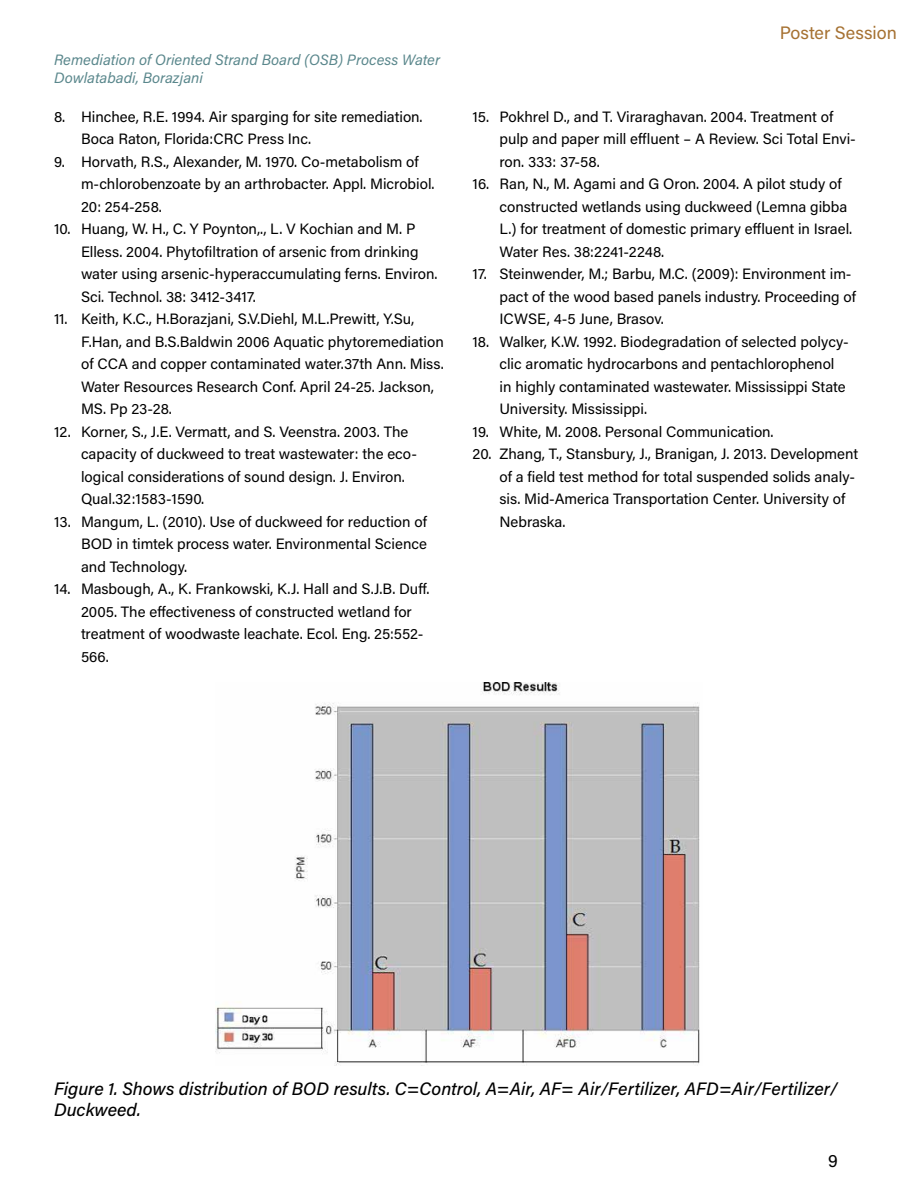
<style>
.page{position:relative;width:918px;height:1188px;background:#fff}
.page>*{position:absolute;margin:0;border:0;box-sizing:border-box;transform-origin:0 0}
.t1{font:italic 500 18px/21.6px "Acumin Pro";color:#000}
.t2{font:18px "Acumin Pro";color:#a67233}
.t3{font:18px "Acumin Pro";color:#000}
.t4{font:15px/22.5px "Acumin Pro";color:#000}
.t5{font:italic 15px/18px "Acumin Pro";color:#5a878c}
</style>
<div class="page">
<img style="left:215px;top:683px;width:485px;height:383px">
<p class="t5" style="left:54px;top:50px;width:388px">Remediation of Oriented Strand Board (OSB) Process Water<br>Dowlatabadi, Borazjani</p>
<p class="t4" style="left:81px;top:105px;width:343px;text-indent:-27px">8. Hinchee, R.E. 1994. Air sparging for site remediation.<br>Boca Raton, Florida:CRC Press Inc.</p>
<p class="t4" style="left:81px;top:150px;width:355px;text-indent:-27px">9. Horvath, R.S., Alexander, M. 1970. Co-metabolism of m-chlorobenzoate by an arthrobacter. Appl. Microbiol.<br>20: 254-258.</p>
<p class="t4" style="left:81px;top:217px;width:358px;text-indent:-27px">10. Huang, W. H., C. Y Poynton,., L. V Kochian and M. P Elless. 2004. Phytofiltration of arsenic from drinking water using arsenic-hyperaccumulating ferns. Environ.<br>Sci. Technol. 38: 3412-3417.</p>
<p class="t4" style="left:81px;top:307px;width:364px;text-indent:-27px">11. Keith, K.C., H.Borazjani, S.V.Diehl, M.L.Prewitt, Y.Su, F.Han, and B.S.Baldwin 2006 Aquatic phytoremediation of CCA and copper contaminated water.37th Ann. Miss.<br>Water Resources Research Conf. April 24-25. Jackson, MS. Pp 23-28.</p>
<p class="t4" style="left:81px;top:420px;width:338px;text-indent:-27px">12. Korner, S., J.E. Vermatt, and S. Veenstra. 2003. The capacity of duckweed to treat wastewater: the eco&shy;logical considerations of sound design. J. Environ.<br>Qual.32:1583-1590.</p>
<p class="t4" style="left:81px;top:510px;width:348px;text-align:justify;text-indent:-27px">13. Mangum, L. (2010). Use of duckweed for reduction of BOD in timtek process water. Environmental Science and Technology.</p>
<p class="t4" style="left:81px;top:577px;width:350px;text-indent:-27px">14. Masbough, A., K. Frankowski, K.J. Hall and S.J.B. Duff.<br>2005. The effectiveness of constructed wetland for treatment of woodwaste leachate. Ecol. Eng. 25:552- 566.</p>
<p class="t2" style="left:780px;top:20px;width:119px">Poster Session</p>
<p class="t4" style="left:500px;top:105px;width:358px;text-indent:-27px">15. Pokhrel D., and T. Viraraghavan. 2004. Treatment of pulp and paper mill effluent – A Review. Sci Total Envi&shy;ron. 333: 37-58.</p>
<p class="t4" style="left:500px;top:172px;width:354px;text-indent:-27px">16. Ran, N., M. Agami and G Oron. 2004. A pilot study of constructed wetlands using duckweed (Lemna gibba L.) for treatment of domestic primary effluent in Israel.<br>Water Res. 38:2241-2248.</p>
<p class="t4" style="left:500px;top:262px;width:358px;text-indent:-27px">17. Steinwender, M.; Barbu, M.C. (2009): Environment im&shy;pact of the wood based panels industry. Proceeding of<br>ICWSE, 4-5 June, Brasov.</p>
<p class="t4" style="left:500px;top:330px;width:351px;text-indent:-27px">18. Walker, K.W. 1992. Biodegradation of selected polycy&shy;clic aromatic hydrocarbons and pentachlorophenol in highly contaminated wastewater. Mississippi State University. Mississippi.</p>
<p class="t4" style="left:473px;top:420px;width:303px">19. White, M. 2008. Personal Communication.</p>
<p class="t4" style="left:500px;top:442px;width:360px;text-indent:-27px">20. Zhang, T., Stansbury, J., Branigan, J. 2013. Development of a field test method for total suspended solids analy&shy;sis. Mid-America Transportation Center. University of Nebraska.</p>
<p class="t1" style="left:54px;top:1077px;width:785px">Figure 1. Shows distribution of BOD results. C=Control, A=Air, AF= Air/Fertilizer, AFD=Air/Fertilizer/<br>Duckweed.</p>
<p class="t3" style="left:828px;top:1148px;width:11px">9</p>
</div>
